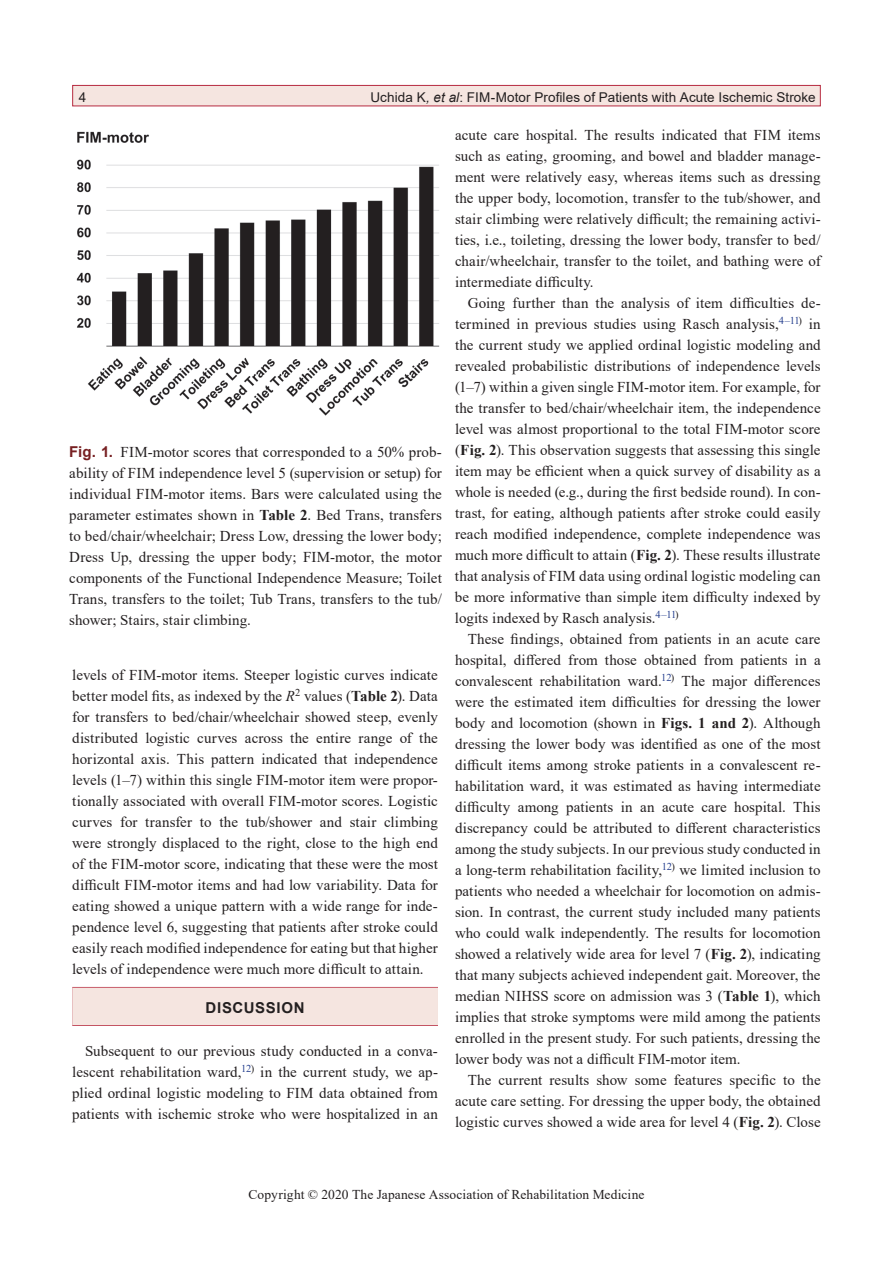
<style>
.page{position:relative;width:893px;height:1263px;background:#fff}
.page>*{position:absolute;margin:0;border:0;box-sizing:border-box;transform-origin:0 0}
.t1{font:15px/21px "Times New Roman";letter-spacing:.005em;color:#231f20;text-align:justify}
.t2{font:700 15px "Arial";letter-spacing:.045em;color:#231f20}
.t3{font:13.5px "Arial";letter-spacing:.01em;color:#231f20}
.t4{font:13.5px "Times New Roman";letter-spacing:.005em;color:#231f20}
.s1{font-style:italic}
.s2{font-family:"Arial";font-weight:700;color:#772022}
.s3{font-weight:700}
</style>
<div class="page">
<svg style="left:72px;top:987px;width:366px;height:39px"></svg>
<div style="left:72px;top:988px;width:366px;height:37px;background:#f5e5e0"></div>
<div style="left:72px;top:85px;width:749px;height:21px;background:#f5e5e0;border:1px solid #b72b40"></div>
<img style="left:76px;top:131px;width:364px;height:285px">
<p class="t3" style="left:79px;top:87px;width:9px">4</p>
<p class="t3" style="left:370px;top:88px;width:447px">Uchida K<span class="s1">, et al</span>: FIM-Motor Profiles of Patients with Acute Ischemic Stroke</p>
<p class="t1" style="left:69px;top:440px;width:374px"><span class="s2">Fig. 1.</span> FIM-motor scores that corresponded to a 50% prob&shy;ability of FIM independence level 5 (supervision or setup) for individual FIM-motor items. Bars were calculated using the parameter estimates shown in <span class="s3">Table 2</span>. Bed Trans, transfers to bed/chair/wheelchair; Dress Low, dressing the lower body; Dress Up, dressing the upper body; FIM-motor, the motor components of the Functional Independence Measure; Toilet Trans, transfers to the toilet; Tub Trans, transfers to the tub/ shower; Stairs, stair climbing.</p>
<p class="t1" style="left:72px;top:663px;width:367px">levels of FIM-motor items. Steeper logistic curves indicate better model fits, as indexed by the <span class="s1">R</span><sup>2</sup> values (<span class="s3">Table 2</span>). Data for transfers to bed/chair/wheelchair showed steep, evenly distributed logistic curves across the entire range of the horizontal axis. This pattern indicated that independence levels (1–7) within this single FIM-motor item were propor&shy;tionally associated with overall FIM-motor scores. Logistic curves for transfer to the tub/shower and stair climbing were strongly displaced to the right, close to the high end of the FIM-motor score, indicating that these were the most difficult FIM-motor items and had low variability. Data for eating showed a unique pattern with a wide range for inde&shy;pendence level 6, suggesting that patients after stroke could easily reach modified independence for eating but that higher levels of independence were much more difficult to attain.</p>
<p class="t2" style="left:206px;top:997px;width:100px">DISCUSSION</p>
<p class="t1" style="left:72px;top:1040px;width:367px;text-indent:13px">Subsequent to our previous study conducted in a conva&shy;lescent rehabilitation ward,<sup>12</sup><sup>)</sup> in the current study, we ap&shy;plied ordinal logistic modeling to FIM data obtained from patients with ischemic stroke who were hospitalized in an</p>
<p class="t1" style="left:455px;top:124px;width:367px">acute care hospital. The results indicated that FIM items such as eating, grooming, and bowel and bladder manage&shy;ment were relatively easy, whereas items such as dressing the upper body, locomotion, transfer to the tub/shower, and stair climbing were relatively difficult; the remaining activi&shy;ties, i.e., toileting, dressing the lower body, transfer to bed/ chair/wheelchair, transfer to the toilet, and bathing were of intermediate difficulty.</p>
<p class="t1" style="left:455px;top:292px;width:367px;text-indent:13px">Going further than the analysis of item difficulties de&shy;termined in previous studies using Rasch analysis,<sup>4–11</sup><sup>)</sup> in the current study we applied ordinal logistic modeling and revealed probabilistic distributions of independence levels (1–7) within a given single FIM-motor item. For example, for the transfer to bed/chair/wheelchair item, the independence level was almost proportional to the total FIM-motor score (<span class="s3">Fig. 2</span>). This observation suggests that assessing this single item may be efficient when a quick survey of disability as a whole is needed (e.g., during the first bedside round). In con&shy;trast, for eating, although patients after stroke could easily reach modified independence, complete independence was much more difficult to attain (<span class="s3">Fig. 2</span>). These results illustrate that analysis of FIM data using ordinal logistic modeling can be more informative than simple item difficulty indexed by logits indexed by Rasch analysis.<sup>4–11</sup><sup>)</sup></p>
<p class="t1" style="left:455px;top:628px;width:367px;text-indent:13px">These findings, obtained from patients in an acute care hospital, differed from those obtained from patients in a convalescent rehabilitation ward.<sup>12</sup><sup>)</sup> The major differences were the estimated item difficulties for dressing the lower body and locomotion (shown in <span class="s3">Figs. 1 and 2</span>). Although dressing the lower body was identified as one of the most difficult items among stroke patients in a convalescent re&shy;habilitation ward, it was estimated as having intermediate difficulty among patients in an acute care hospital. This discrepancy could be attributed to different characteristics among the study subjects. In our previous study conducted in a long-term rehabilitation facility,<sup>12</sup><sup>)</sup> we limited inclusion to patients who needed a wheelchair for locomotion on admis&shy;sion. In contrast, the current study included many patients who could walk independently. The results for locomotion showed a relatively wide area for level 7 (<span class="s3">Fig. 2</span>), indicating that many subjects achieved independent gait. Moreover, the median NIHSS score on admission was 3 (<span class="s3">Table 1</span>), which implies that stroke symptoms were mild among the patients enrolled in the present study. For such patients, dressing the lower body was not a difficult FIM-motor item.</p>
<p class="t1" style="left:455px;top:1069px;width:367px;text-indent:13px">The current results show some features specific to the acute care setting. For dressing the upper body, the obtained logistic curves showed a wide area for level 4 (<span class="s3">Fig. 2</span>). Close</p>
<p class="t4" style="left:248px;top:1185px;width:397px">Copyright © 2020 The Japanese Association of Rehabilitation Medicine</p>
</div>
